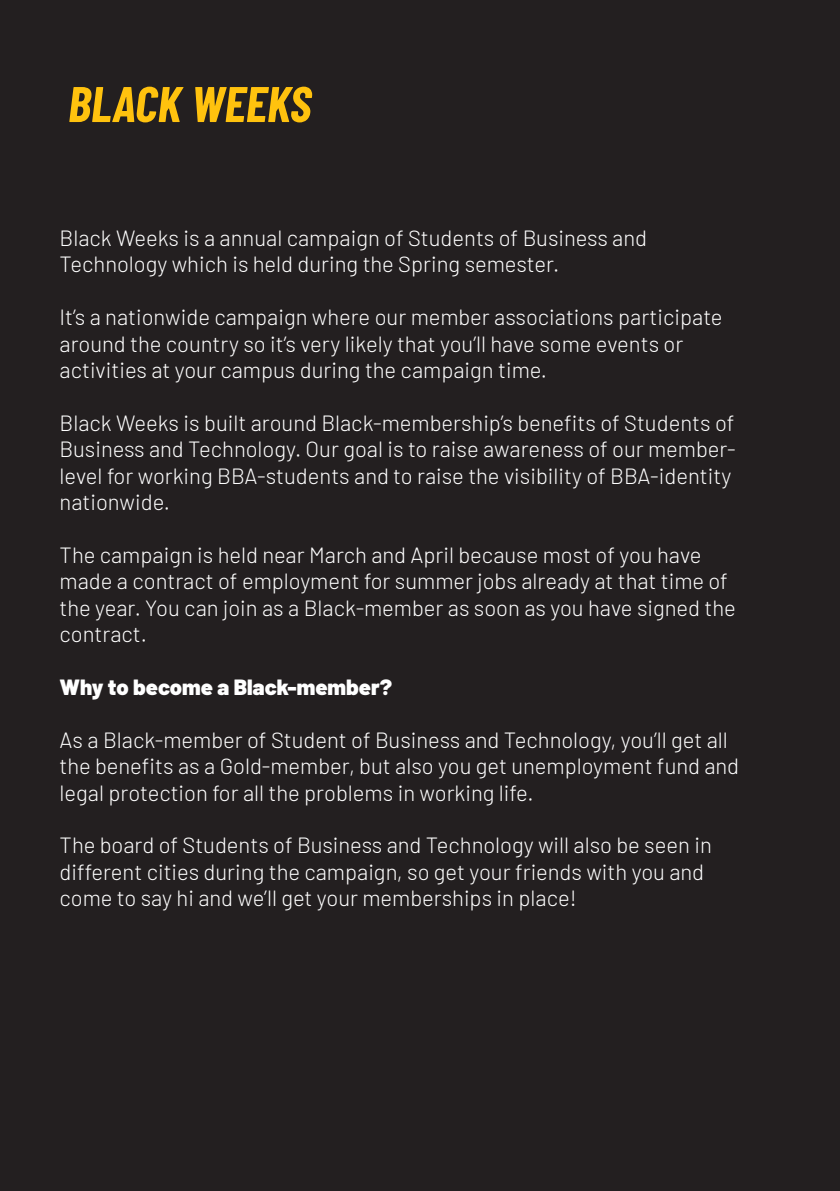
<style>
.page{position:relative;width:840px;height:1191px;background:#fff}
.page>*{position:absolute;margin:0;border:0;box-sizing:border-box;transform-origin:0 0}
.t1{font:italic 700 50px "Barlow Condensed";color:#ffc20e}
.t2{font:300 22px/26.4px "Barlow";color:#fff}
.t3{font:900 22px "Barlow";color:#fff}
</style>
<div class="page">
<div style="left:0;top:0;width:839px;height:1191px;background:#231f20"></div>
<p class="t1" style="left:68px;top:69px;width:244px">BLACK WEEKS</p>
<p class="t2" style="left:60px;top:223px;width:588px">Black Weeks is a annual campaign of Students of Business and<br>Technology which is held during the Spring semester.</p>
<p class="t2" style="left:60px;top:302px;width:664px">It’s a nationwide campaign where our member associations participate around the country so it’s very likely that you’ll have some events or activities at your campus during the campaign time.</p>
<p class="t2" style="left:60px;top:408px;width:677px">Black Weeks is built around Black-membership’s benefits of Students of Business and Technology. Our goal is to raise awareness of our member&shy;level for working BBA-students and to raise the visibility of BBA-identity nationwide.</p>
<p class="t2" style="left:60px;top:540px;width:677px">The campaign is held near March and April because most of you have made a contract of employment for summer jobs already at that time of the year. You can join as a Black-member as soon as you have signed the contract.</p>
<p class="t3" style="left:60px;top:670px;width:334px">Why to become a Black-member?</p>
<p class="t2" style="left:60px;top:725px;width:680px">As a Black-member of Student of Business and Technology, you’ll get all the benefits as a Gold-member, but also you get unemployment fund and legal protection for all the problems in working life.</p>
<p class="t2" style="left:60px;top:830px;width:653px">The board of Students of Business and Technology will also be seen in different cities during the campaign, so get your friends with you and come to say hi and we’ll get your memberships in place!</p>
</div>
